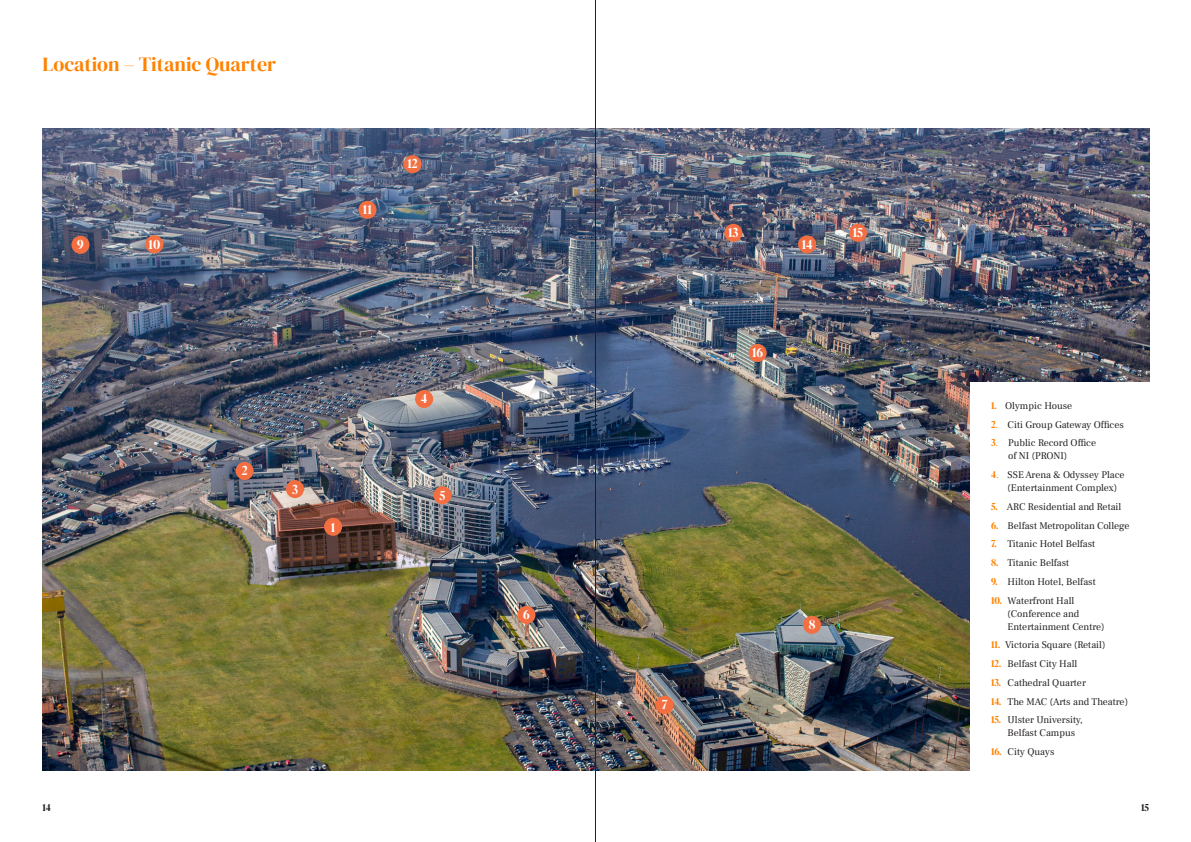
<style>
.page{position:relative;width:1191px;height:842px;background:#fff}
.page>*{position:absolute;margin:0;border:0;box-sizing:border-box;transform-origin:0 0}
.t1{font:20px "DM Serif Display";color:#ff8200}
.t2{font:12.9px "Ivar Nostalgi Large";letter-spacing:-.005em;color:#fff}
.t3{font:10px/13px "Frank Ruhl Libre";color:#231f20}
.t4{font:10px "Ivar Nostalgi Large";color:#231f20}
.s1{font-family:"Ivar Nostalgi Large";color:#ff8200}
.s2{color:#ff8200}
</style>
<div class="page">
<img style="left:43px;top:128px;width:1106px;height:643px">
<div style="left:403px;top:155px;width:18px;height:18px;background:#f36f42;border-radius:50%"></div>
<div style="left:145px;top:235px;width:18px;height:18px;background:#f36f42;border-radius:50%"></div>
<div style="left:517px;top:606px;width:18px;height:18px;background:#f36f42;border-radius:50%"></div>
<div style="left:358px;top:201px;width:18px;height:18px;background:#f36f42;border-radius:50%"></div>
<div style="left:71px;top:236px;width:18px;height:18px;background:#f36f42;border-radius:50%"></div>
<div style="left:415px;top:390px;width:18px;height:18px;background:#f36f42;border-radius:50%"></div>
<div style="left:286px;top:480px;width:18px;height:18px;background:#f36f42;border-radius:50%"></div>
<div style="left:236px;top:462px;width:18px;height:18px;background:#f36f42;border-radius:50%"></div>
<div style="left:433px;top:486px;width:18px;height:18px;background:#f36f42;border-radius:50%"></div>
<img style="left:276px;top:499px;width:121px;height:70px">
<div style="left:324px;top:518px;width:18px;height:18px;background:#f36f42;border-radius:50%"></div>
<div style="left:969px;top:382px;width:197px;height:417px;background:#fff"></div>
<div style="left:655px;top:696px;width:18px;height:18px;background:#f36f42;border-radius:50%"></div>
<div style="left:803px;top:616px;width:18px;height:18px;background:#f36f42;border-radius:50%"></div>
<div style="left:849px;top:224px;width:18px;height:18px;background:#f36f42;border-radius:50%"></div>
<div style="left:724px;top:224px;width:18px;height:18px;background:#f36f42;border-radius:50%"></div>
<div style="left:798px;top:235px;width:18px;height:18px;background:#f36f42;border-radius:50%"></div>
<div style="left:748px;top:344px;width:18px;height:18px;background:#f36f42;border-radius:50%"></div>
<hr style="left:595px;top:0;width:1px;height:842px;background:#231f20">
<h1 class="t1" style="left:43px;top:52px;width:235px">Location – Titanic Quarter</h1>
<p class="t2" style="left:77px;top:237px;width:8px">9</p>
<p class="t2" style="left:148px;top:237px;width:13px">10</p>
<p class="t2" style="left:363px;top:202px;width:11px">11</p>
<p class="t2" style="left:407px;top:157px;width:12px">12</p>
<p class="t2" style="left:242px;top:463px;width:7px">2</p>
<p class="t2" style="left:292px;top:482px;width:7px">3</p>
<p class="t2" style="left:331px;top:520px;width:6px">1</p>
<p class="t2" style="left:421px;top:391px;width:8px">4</p>
<p class="t2" style="left:439px;top:488px;width:7px">5</p>
<p class="t2" style="left:523px;top:607px;width:8px">6</p>
<p class="t2" style="left:728px;top:225px;width:12px">13</p>
<p class="t2" style="left:853px;top:225px;width:12px">15</p>
<p class="t2" style="left:801px;top:237px;width:12px">14</p>
<p class="t2" style="left:752px;top:345px;width:13px">16</p>
<p class="t2" style="left:661px;top:697px;width:7px">7</p>
<p class="t2" style="left:808px;top:617px;width:8px">8</p>
<p class="t3" style="left:991px;top:399px;width:83px"><span class="s1">1.</span> Olympic House</p>
<p class="t3" style="left:991px;top:418px;width:134px"><span class="s1">2</span><span class="s2">.</span> Citi Group Gateway Offices</p>
<p class="t3" style="left:1008px;top:436px;width:90px;text-indent:-17px"><span class="s1">3</span><span class="s2">.</span> Public Record Office of NI (PRONI)</p>
<p class="t3" style="left:1007px;top:468px;width:119px;text-indent:-17px"><span class="s1">4</span><span class="s2">.</span> SSE Arena &amp; Odyssey Place (Entertainment Complex)</p>
<p class="t3" style="left:991px;top:500px;width:132px"><span class="s1">5.</span> ARC Residential and Retail</p>
<p class="t3" style="left:991px;top:519px;width:140px"><span class="s1">6.</span> Belfast Metropolitan College</p>
<p class="t3" style="left:991px;top:537px;width:106px"><span class="s1">7.</span> Titanic Hotel Belfast</p>
<p class="t3" style="left:991px;top:556px;width:80px"><span class="s1">8.</span> Titanic Belfast</p>
<p class="t3" style="left:991px;top:575px;width:106px"><span class="s1">9.</span> Hilton Hotel, Belfast</p>
<p class="t3" style="left:1007px;top:594px;width:98px;text-indent:-17px"><span class="s1">10.</span> Waterfront Hall (Conference and<br>Entertainment Centre)</p>
<p class="t3" style="left:991px;top:638px;width:116px"><span class="s1">11.</span> Victoria Square (Retail)</p>
<p class="t3" style="left:991px;top:657px;width:88px"><span class="s1">12.</span> Belfast City Hall</p>
<p class="t3" style="left:991px;top:676px;width:96px"><span class="s1">13.</span> Cathedral Quarter</p>
<p class="t3" style="left:991px;top:695px;width:138px"><span class="s1">14.</span> The MAC (Arts and Theatre)</p>
<p class="t3" style="left:1007px;top:714px;width:77px;text-indent:-17px"><span class="s1">15.</span> Ulster University,<br>Belfast Campus</p>
<p class="t3" style="left:991px;top:745px;width:65px"><span class="s1">16.</span> City Quays</p>
<p class="t4" style="left:43px;top:802px;width:10px">14</p>
<p class="t4" style="left:1141px;top:802px;width:9px">15</p>
</div>
